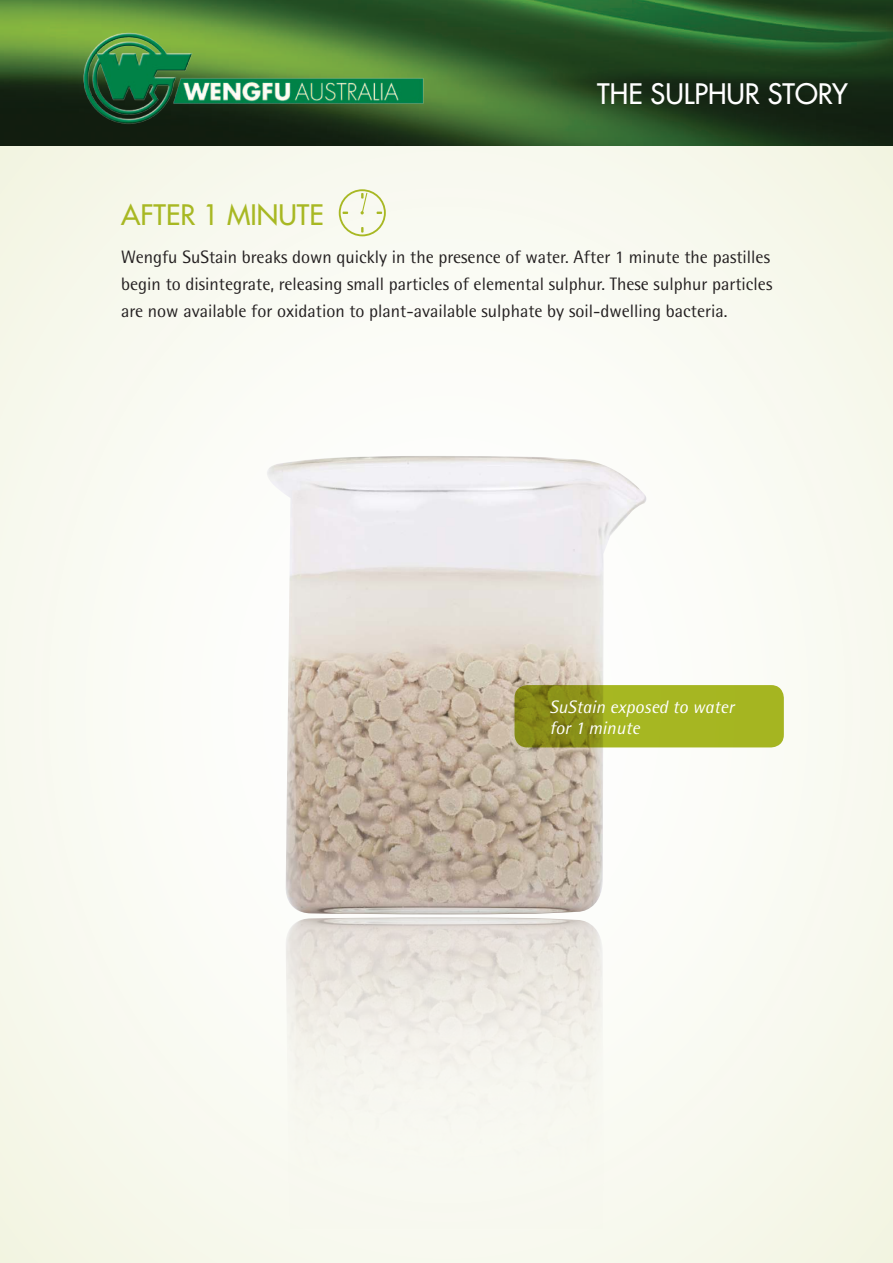
<style>
.page{position:relative;width:893px;height:1263px;background:#fff}
.page>*{position:absolute;margin:0;border:0;box-sizing:border-box;transform-origin:0 0}
.t1{font:27.45px "Futura";color:#fff}
.t2{font:27.45px "Futura";color:#a8b823}
.t3{font:18px/27px "Rotis Semi Sans";color:#231f20}
.t4{font:italic 18px/21.6px "Rotis Semi Sans";color:#fff}
</style>
<div class="page">
<div style="left:0;top:146px;width:893px;height:1117px;background:#f8f9f0"></div>
<img style="left:0;top:0;width:893px;height:146px">
<svg style="left:339px;top:189px;width:47px;height:47px"></svg>
<img style="left:267px;top:456px;width:379px;height:458px">
<svg style="left:514px;top:685px;width:270px;height:62px;background:#9ba71f"></svg>
<img style="left:67px;top:13px;width:398px;height:133px">
<p class="t2" style="left:121px;top:197px;width:204px">AFTER 1 MINUTE</p>
<p class="t1" style="left:597px;top:77px;width:252px">THE SULPHUR STORY</p>
<p class="t3" style="left:121px;top:243px;width:653px">Wengfu SuStain breaks down quickly in the presence of water. After 1 minute the pastilles begin to disintegrate, releasing small particles of elemental sulphur. These sulphur particles are now available for oxidation to plant-available sulphate by soil-dwelling bacteria.</p>
<p class="t4" style="left:549px;top:695px;width:186px">SuStain exposed to water for 1 minute</p>
</div>
